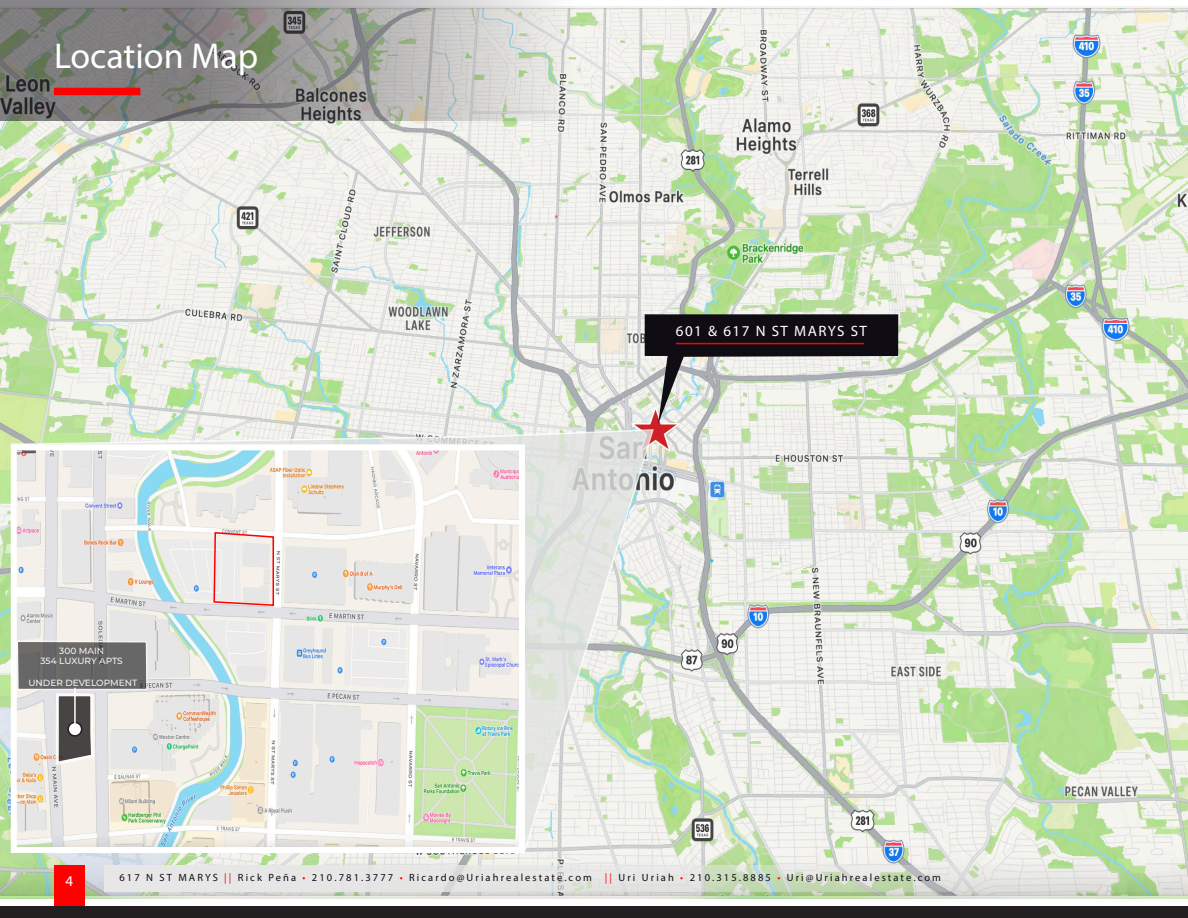
<style>
.page{position:relative;width:1188px;height:918px;background:#fff}
.page>*{position:absolute;margin:0;border:0;box-sizing:border-box;transform-origin:0 0}
.t1{font:36px "Myriad Pro";color:#fff}
.t2{font:15px "Myriad Pro";letter-spacing:.1em;color:#fff}
.t3{font:10.5px "Myriad Pro";letter-spacing:.2em;color:#0f0c13}
.t4{font:500 9px/10.8px "Montserrat";color:#fff;text-align:center}
.s1{color:#f00}
</style>
<div class="page">
<img style="left:0;top:7px;width:1188px;height:892px">
<svg style="left:0;top:0;width:594px;height:120px;background:#9fa09c"></svg>
<svg style="left:104px;top:865px;width:1084px;height:26px;background:#dee2d9"></svg>
<div style="left:54px;top:865px;width:31px;height:42px;background:#f00"></div>
<div style="left:0;top:907px;width:1188px;height:11px;background:#231f20"></div>
<img style="left:630px;top:405px;width:51px;height:50px">
<svg style="left:645px;top:314px;width:253px;height:110px"></svg>
<div style="left:54px;top:88px;width:86px;height:7px;background:#f00"></div>
<svg style="left:9px;top:428px;width:646px;height:424px"></svg>
<img style="left:18px;top:451px;width:500px;height:395px">
<div style="left:11px;top:444px;width:514px;height:409px;border:6px solid #fff"></div>
<hr style="left:676px;top:343px;width:188px;height:1px;background:#f00">
<svg style="left:16px;top:640px;width:132px;height:127px;background:#aaa8a8"></svg>
<svg style="left:213px;top:531px;width:62px;height:76px;background:#eed8d6"></svg>
<div style="left:68px;top:722px;width:14px;height:14px;background:#fff;border-radius:50%"></div>
<div style="left:67px;top:722px;width:15px;height:15px;border:2px solid #231f20;border-radius:50%"></div>
<hr style="left:74px;top:688px;width:2px;height:41px;background:#fff">
<h1 class="t1" style="left:54px;top:33px;width:206px">Location Map</h1>
<h2 class="t2" style="left:676px;top:322px;width:193px">601 &amp; 617 N ST MARYS ST</h2>
<p class="t4" style="left:41px;top:645px;width:84px">300 MAIN<br>354 LUXURY APTS</p>
<p class="t4" style="left:28px;top:677px;width:110px">UNDER DEVELOPMENT</p>
<h2 class="t2" style="left:65px;top:872px;width:9px">4</h2>
<p class="t3" style="left:119px;top:871px;width:474px">617 N ST MARYS <span class="s1">||</span> Rick Peña <span class="s1">•</span> 210.781.3777 <span class="s1">•</span> Ricardo@Uriahrealestate.com</p>
<p class="t3" style="left:605px;top:871px;width:338px"><span class="s1">||</span> Uri Uriah <span class="s1">•</span> 210.315.8885 <span class="s1">•</span> Uri@Uriahrealestate.com</p>
</div>
